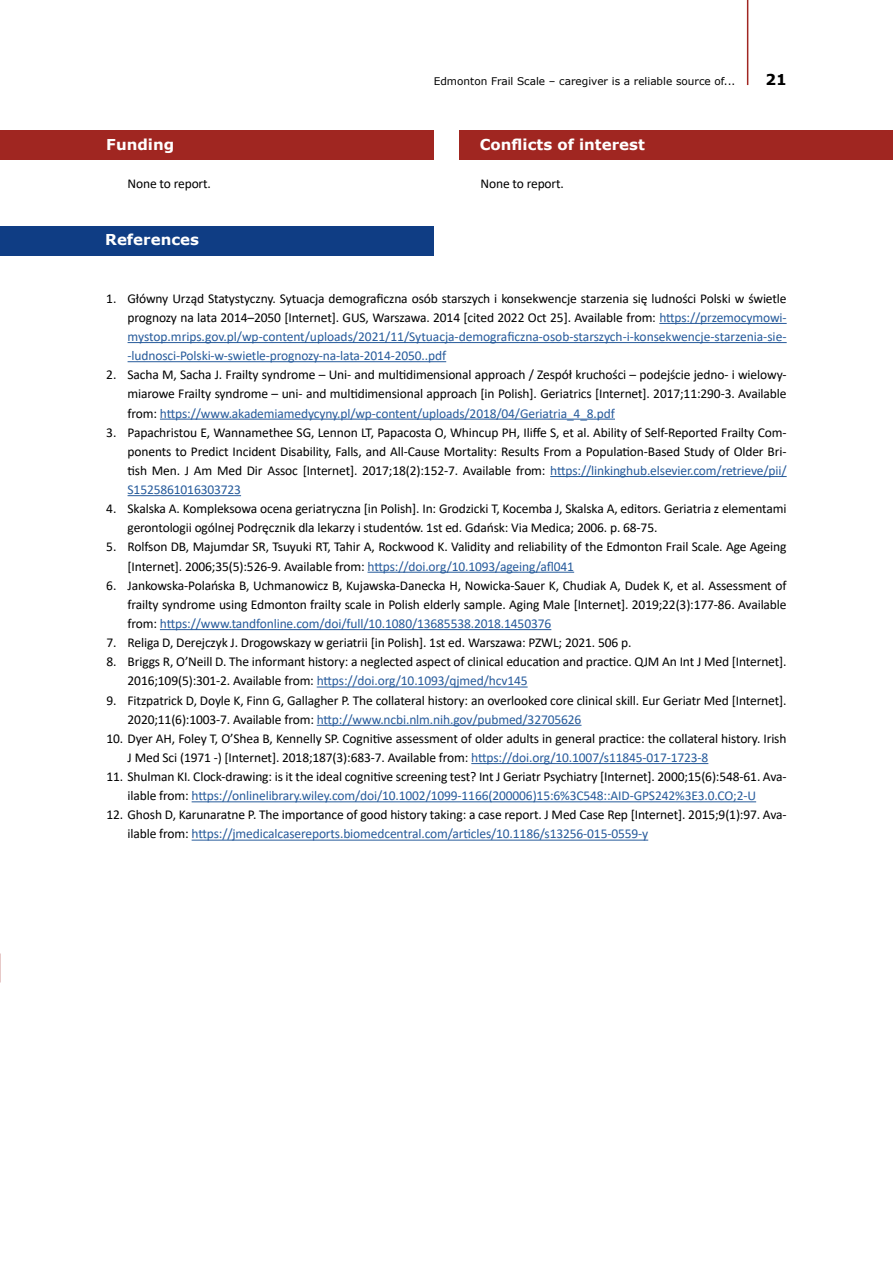
<style>
.page{position:relative;width:893px;height:1263px;background:#fff}
.page>*{position:absolute;margin:0;border:0;box-sizing:border-box;transform-origin:0 0}
.t1{font:700 15px "Verdana";color:#fff}
.t2{font:700 15px "Verdana";color:#000}
.t3{font:13.5px/19.2px "Calibri";letter-spacing:-.01em;color:#000}
.t4{font:13.5px/19.2px "Calibri";letter-spacing:-.01em;color:#275b9b;text-align:justify}
.t5{font:10.5px "Verdana";color:#000}
.s1{color:#000}
.s2{color:#275b9b}
</style>
<div class="page">
<hr style="left:747px;top:0;width:1px;height:85px;background:#a02621">
<div style="left:0;top:131px;width:434px;height:29px;background:#a02621"></div>
<div style="left:459px;top:131px;width:434px;height:29px;background:#a02621"></div>
<div style="left:0;top:226px;width:434px;height:30px;background:#0f3d84"></div>
<hr style="left:659px;top:323px;width:128px;height:1px;background:#275b9b">
<hr style="left:128px;top:342px;width:659px;height:1px;background:#275b9b">
<hr style="left:128px;top:361px;width:318px;height:1px;background:#275b9b">
<hr style="left:160px;top:419px;width:455px;height:1px;background:#275b9b">
<hr style="left:550px;top:476px;width:237px;height:1px;background:#275b9b">
<hr style="left:128px;top:495px;width:113px;height:1px;background:#275b9b">
<hr style="left:368px;top:572px;width:206px;height:1px;background:#275b9b">
<hr style="left:160px;top:629px;width:391px;height:1px;background:#275b9b">
<hr style="left:317px;top:687px;width:211px;height:1px;background:#275b9b">
<hr style="left:317px;top:725px;width:264px;height:1px;background:#275b9b">
<hr style="left:471px;top:763px;width:237px;height:1px;background:#275b9b">
<hr style="left:192px;top:801px;width:564px;height:1px;background:#275b9b">
<hr style="left:192px;top:840px;width:456px;height:1px;background:#275b9b">
<p class="t1" style="left:106px;top:134px;width:69px">Funding</p>
<p class="t3" style="left:128px;top:174px;width:85px">None to report.</p>
<p class="t1" style="left:105px;top:229px;width:95px">References</p>
<p class="t5" style="left:434px;top:74px;width:303px">Edmonton Frail Scale – caregiver is a reliable source of...</p>
<p class="t2" style="left:765px;top:69px;width:23px">21</p>
<p class="t1" style="left:480px;top:134px;width:167px">Conflicts of interest</p>
<p class="t3" style="left:480px;top:174px;width:85px">None to report.</p>
<p class="t4" style="left:128px;top:288px;width:661px;text-indent:-21px"><span class="s1">1. Główny Urząd Statystyczny. Sytuacja demograficzna osób starszych i konsekwencje starzenia się ludności Polski w świetle prognozy na lata 2014–2050 [Internet]. GUS, Warszawa. 2014 [cited 2022 Oct 25]. Available from:</span> https://przemocymowi&shy;mystop.mrips.gov.pl/wp-content/uploads/2021/11/Sytuacja-demograficzna-osob-starszych-i-konsekwencje-starzenia-sie--ludnosci-Polski-w-swietle-prognozy-na-lata-2014-2050..pdf</p>
<p class="t3" style="left:128px;top:365px;width:661px;text-align:justify;text-indent:-21px">2. Sacha M, Sacha J. Frailty syndrome – Uni- and multidimensional approach / Zespół kruchości – podejście jedno- i wielowy&shy;miarowe Frailty syndrome – uni- and multidimensional approach [in Polish]. Geriatrics [Internet]. 2017;11:290-3. Available from: <span class="s2">https://www.akademiamedycyny.pl/wp-content/uploads/2018/04/Geriatria_4_8.pdf</span></p>
<p class="t3" style="left:128px;top:422px;width:660px;text-align:justify;text-indent:-21px">3. Papachristou E, Wannamethee SG, Lennon LT, Papacosta O, Whincup PH, Iliffe S, et al. Ability of Self-Reported Frailty Com&shy;ponents to Predict Incident Disability, Falls, and All-Cause Mortality: Results From a Population-Based Study of Older Bri&shy;tish Men. J Am Med Dir Assoc [Internet]. 2017;18(2):152-7. Available from: <span class="s2">https://linkinghub.elsevier.com/retrieve/pii/ S1525861016303723</span></p>
<p class="t3" style="left:128px;top:499px;width:660px;text-indent:-21px">4. Skalska A. Kompleksowa ocena geriatryczna [in Polish]. In: Grodzicki T, Kocemba J, Skalska A, editors. Geriatria z elementami gerontologii ogólnej Podręcznik dla lekarzy i studentów. 1st ed. Gdańsk: Via Medica; 2006. p. 68-75.</p>
<p class="t3" style="left:128px;top:537px;width:660px;text-indent:-21px">5. Rolfson DB, Majumdar SR, Tsuyuki RT, Tahir A, Rockwood K. Validity and reliability of the Edmonton Frail Scale. Age Ageing [Internet]. 2006;35(5):526-9. Available from: <span class="s2">https://doi.org/10.1093/ageing/afl041</span></p>
<p class="t3" style="left:128px;top:575px;width:660px;text-align:justify;text-indent:-21px">6. Jankowska-Polańska B, Uchmanowicz B, Kujawska-Danecka H, Nowicka-Sauer K, Chudiak A, Dudek K, et al. Assessment of frailty syndrome using Edmonton frailty scale in Polish elderly sample. Aging Male [Internet]. 2019;22(3):177-86. Available from: <span class="s2">https://www.tandfonline.com/doi/full/10.1080/13685538.2018.1450376</span></p>
<p class="t3" style="left:106px;top:633px;width:527px">7. Religa D, Derejczyk J. Drogowskazy w geriatrii [in Polish]. 1st ed. Warszawa: PZWL; 2021. 506 p.</p>
<p class="t3" style="left:128px;top:652px;width:660px;text-indent:-21px">8. Briggs R, O’Neill D. The informant history: a neglected aspect of clinical education and practice. QJM An Int J Med [Internet].<br>2016;109(5):301-2. Available from: <span class="s2">https://doi.org/10.1093/qjmed/hcv145</span></p>
<p class="t3" style="left:128px;top:690px;width:660px;text-indent:-21px">9. Fitzpatrick D, Doyle K, Finn G, Gallagher P. The collateral history: an overlooked core clinical skill. Eur Geriatr Med [Internet].<br>2020;11(6):1003-7. Available from: <span class="s2">http://www.ncbi.nlm.nih.gov/pubmed/32705626</span></p>
<p class="t3" style="left:128px;top:728px;width:660px;text-indent:-21px">10. Dyer AH, Foley T, O’Shea B, Kennelly SP. Cognitive assessment of older adults in general practice: the collateral history. Irish<br>J Med Sci (1971 -) [Internet]. 2018;187(3):683-7. Available from: <span class="s2">https://doi.org/10.1007/s11845-017-1723-8</span></p>
<p class="t3" style="left:128px;top:767px;width:660px;text-indent:-21px">11. Shulman KI. Clock-drawing: is it the ideal cognitive screening test? Int J Geriatr Psychiatry [Internet]. 2000;15(6):548-61. Ava&shy;ilable from: <span class="s2">https://onlinelibrary.wiley.com/doi/10.1002/1099-1166(200006)15:6%3C548::AID-GPS242%3E3.0.CO;2-U</span></p>
<p class="t3" style="left:128px;top:805px;width:660px;text-indent:-21px">12. Ghosh D, Karunaratne P. The importance of good history taking: a case report. J Med Case Rep [Internet]. 2015;9(1):97. Ava&shy;ilable from: <span class="s2">https://jmedicalcasereports.biomedcentral.com/articles/10.1186/s13256-015-0559-y</span></p>
</div>
